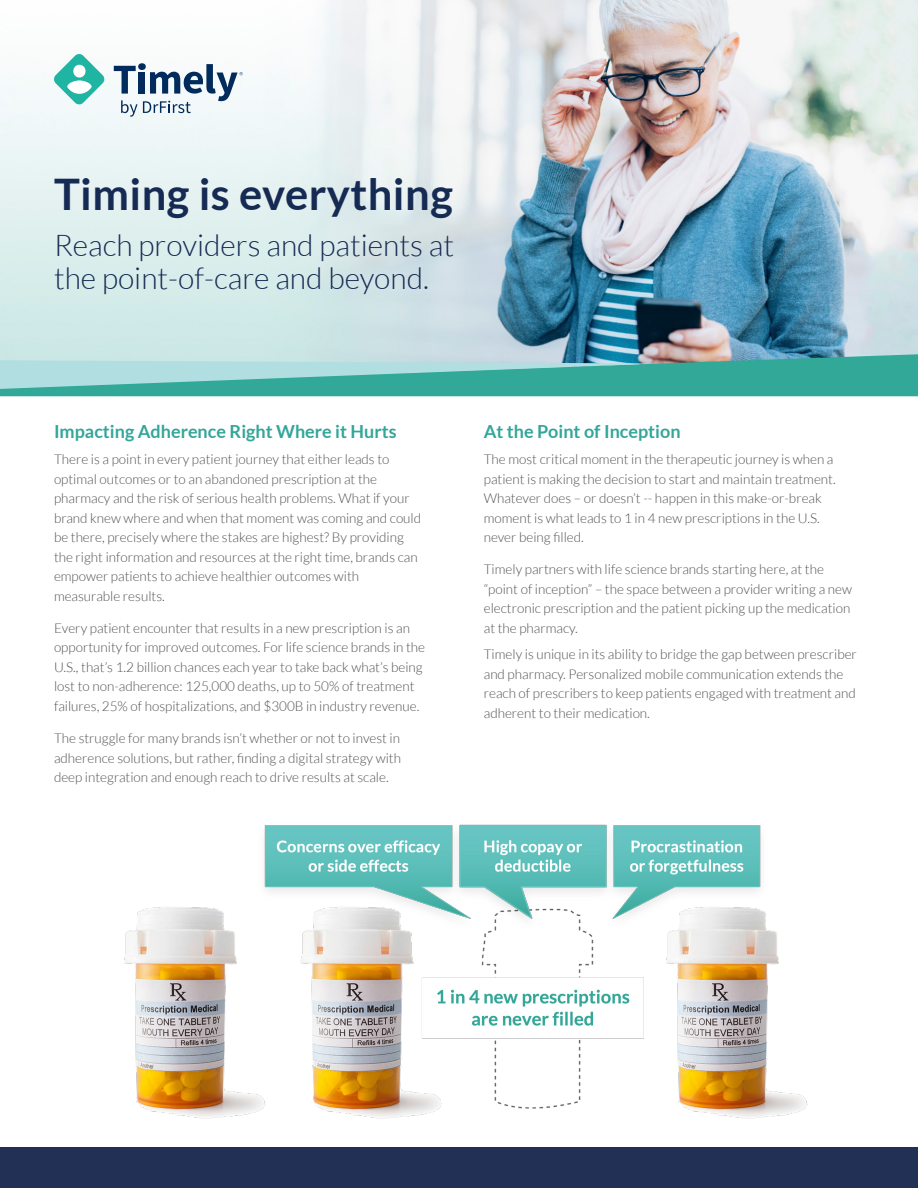
<style>
.page{position:relative;width:918px;height:1188px;background:#fff}
.page>*{position:absolute;margin:0;border:0;box-sizing:border-box;transform-origin:0 0}
.t1{font:700 43.5px "Lato";letter-spacing:.01em;color:#162b53}
.t2{font:300 30px/33px "Lato";color:#162b53}
.TOC_Content{font:700 18px "Lato";color:#33a699}
.TOC_Content-2{font:300 13.5px/19.5px "Lato";color:#4f5151}
</style>
<div class="page">
<img style="left:0;top:0;width:918px;height:354px">
<div style="left:0;top:1148px;width:918px;height:40px;background:#213054"></div>
<svg style="left:0;top:354px;width:918px;height:42px;background:#66bbb3"></svg>
<svg style="left:53px;top:53px;width:52px;height:52px"></svg>
<div style="left:73px;top:65px;width:13px;height:13px;background:#fff;border-radius:50%"></div>
<div style="left:67px;top:80px;width:25px;height:14px;background:#fff;border-radius:50%"></div>
<svg style="left:114px;top:63px;width:129px;height:54px"></svg>
<img style="left:124px;top:824px;width:684px;height:295px">
<p class="t1" style="left:54px;top:169px;width:400px">Timing is everything</p>
<p class="t2" style="left:54px;top:229px;width:402px">Reach providers and patients at the point-of-care and beyond.</p>
<p class="TOC_Content" style="left:54px;top:421px;width:344px">Impacting Adherence Right Where it Hurts</p>
<p class="TOC_Content-2" style="left:54px;top:450px;width:369px">There is a point in every patient journey that either leads to optimal outcomes or to an abandoned prescription at the pharmacy and the risk of serious health problems. What if your brand knew where and when that moment was coming and could be there, precisely where the stakes are highest? By providing the right information and resources at the right time, brands can empower patients to achieve healthier outcomes with measurable results.</p>
<p class="TOC_Content-2" style="left:54px;top:618px;width:373px">Every patient encounter that results in a new prescription is an opportunity for improved outcomes. For life science brands in the U.S., that’s 1.2 billion chances each year to take back what’s being lost to non-adherence: 125,000 deaths, up to 50% of treatment failures, 25% of hospitalizations, and $300B in industry revenue.</p>
<p class="TOC_Content-2" style="left:54px;top:729px;width:349px;text-align:justify">The struggle for many brands isn’t whether or not to invest in adherence solutions, but rather, finding a digital strategy with deep integration and enough reach to drive results at scale.</p>
<p class="TOC_Content" style="left:484px;top:421px;width:198px">At the Point of Inception</p>
<p class="TOC_Content-2" style="left:484px;top:450px;width:353px">The most critical moment in the therapeutic journey is when a patient is making the decision to start and maintain treatment.<br>Whatever does – or doesn’t -- happen in this make-or-break moment is what leads to 1 in 4 new prescriptions in the U.S. never being filled.</p>
<p class="TOC_Content-2" style="left:484px;top:560px;width:370px">Timely partners with life science brands starting here, at the “point of inception” – the space between a provider writing a new electronic prescription and the patient picking up the medication at the pharmacy.</p>
<p class="TOC_Content-2" style="left:484px;top:645px;width:375px">Timely is unique in its ability to bridge the gap between prescriber and pharmacy. Personalized mobile communication extends the reach of prescribers to keep patients engaged with treatment and adherent to their medication.</p>
</div>
